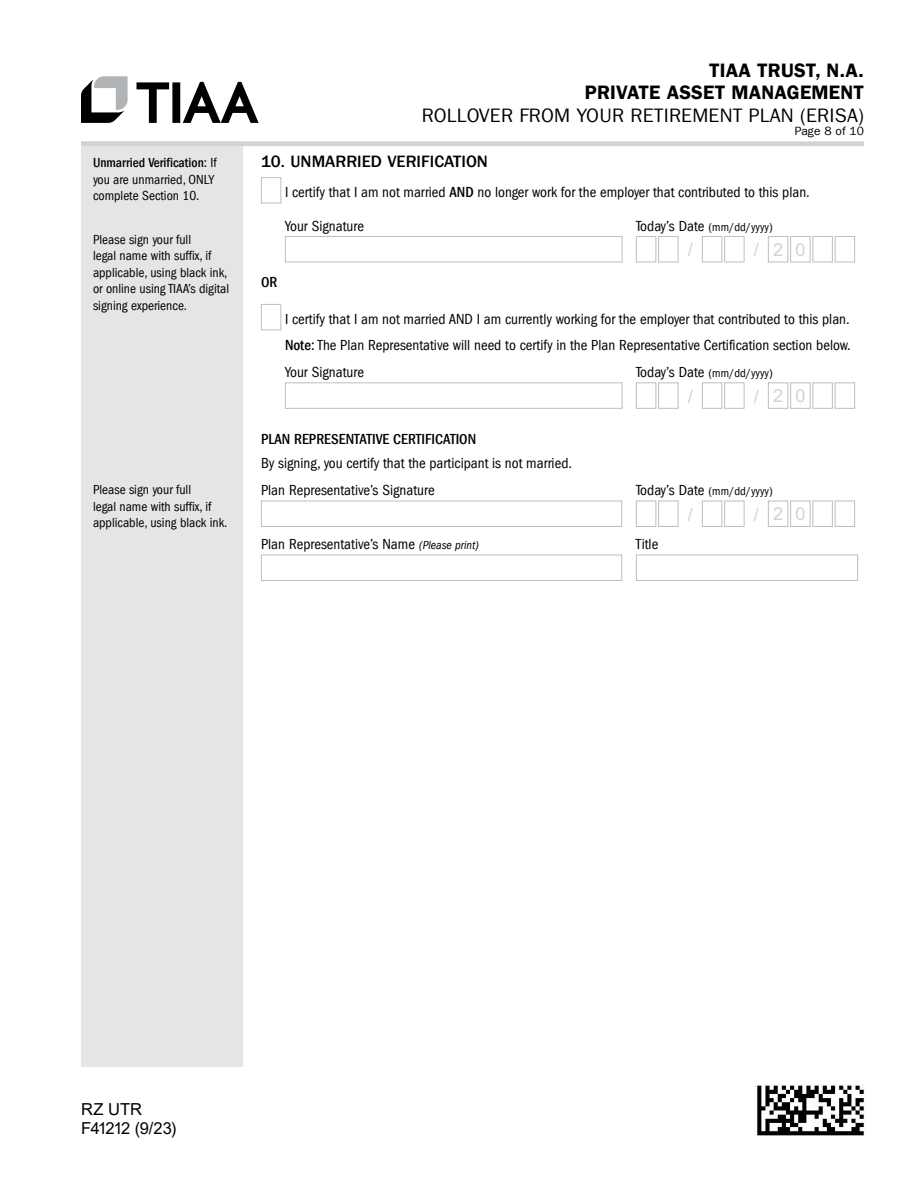
<style>
.page{position:relative;width:918px;height:1188px;background:#fff}
.page>*{position:absolute;margin:0;border:0;box-sizing:border-box;transform-origin:0 0}
.t1{font:19.5px "Franklin Gothic LT Com";letter-spacing:.01em;color:#000}
.t2{font:19.5px/22.5px "Franklin Gothic LT Com Dm";letter-spacing:.01em;color:#000;text-align:right}
.t3{font:18px "Arial";color:#d1d3d4}
.t4{font:500 16.5px "Franklin Gothic LT Com";color:#000}
.t5{font:16.5px/19.5px "Arial";color:#000}
.t6{font:condensed 15px/25.5px "Franklin Gothic LT Com";color:#000}
.t7{font:500 condensed 15px "Franklin Gothic LT Com";color:#000}
.t8{font:condensed 13.5px/16.5px "Franklin Gothic LT Com";color:#000}
.t9{font:condensed 12px "Franklin Gothic LT Com";color:#000}
.t10{font:12px "Franklin Gothic LT Com";letter-spacing:.01em;color:#000}
.s1{font-weight:500}
.s2{font-size:15px}
.s3{font-style:italic;font-size:12px}
</style>
<div class="page">
<svg style="left:137px;top:82px;width:122px;height:41px"></svg>
<svg style="left:81px;top:76px;width:47px;height:47px"></svg>
<div style="left:81px;top:142px;width:162px;height:925px;background:#e4e5e6"></div>
<hr style="left:81px;top:142px;width:162px;height:4px;background:#d1d3d4">
<hr style="left:243px;top:142px;width:621px;height:4px;background:#d1d3d4">
<div style="left:261px;top:177px;width:20px;height:26px;border:1px solid #bcbec0"></div>
<div style="left:285px;top:236px;width:337px;height:26px;border:1px solid #bcbec0"></div>
<div style="left:636px;top:236px;width:20px;height:26px;border:1px solid #bcbec0"></div>
<div style="left:658px;top:236px;width:20px;height:26px;border:1px solid #bcbec0"></div>
<div style="left:702px;top:236px;width:20px;height:26px;border:1px solid #bcbec0"></div>
<div style="left:724px;top:236px;width:20px;height:26px;border:1px solid #bcbec0"></div>
<div style="left:768px;top:236px;width:20px;height:26px;border:1px solid #bcbec0"></div>
<div style="left:790px;top:236px;width:20px;height:26px;border:1px solid #bcbec0"></div>
<div style="left:813px;top:236px;width:20px;height:26px;border:1px solid #bcbec0"></div>
<div style="left:835px;top:236px;width:20px;height:26px;border:1px solid #bcbec0"></div>
<div style="left:261px;top:304px;width:20px;height:26px;border:1px solid #bcbec0"></div>
<div style="left:285px;top:382px;width:337px;height:27px;border:1px solid #bcbec0"></div>
<div style="left:636px;top:382px;width:20px;height:27px;border:1px solid #bcbec0"></div>
<div style="left:658px;top:382px;width:20px;height:27px;border:1px solid #bcbec0"></div>
<div style="left:702px;top:382px;width:20px;height:27px;border:1px solid #bcbec0"></div>
<div style="left:724px;top:382px;width:20px;height:27px;border:1px solid #bcbec0"></div>
<div style="left:768px;top:382px;width:20px;height:27px;border:1px solid #bcbec0"></div>
<div style="left:790px;top:382px;width:20px;height:27px;border:1px solid #bcbec0"></div>
<div style="left:813px;top:382px;width:20px;height:27px;border:1px solid #bcbec0"></div>
<div style="left:835px;top:382px;width:20px;height:27px;border:1px solid #bcbec0"></div>
<div style="left:261px;top:501px;width:361px;height:26px;border:1px solid #bcbec0"></div>
<div style="left:636px;top:501px;width:20px;height:26px;border:1px solid #bcbec0"></div>
<div style="left:658px;top:501px;width:20px;height:26px;border:1px solid #bcbec0"></div>
<div style="left:702px;top:501px;width:20px;height:26px;border:1px solid #bcbec0"></div>
<div style="left:724px;top:501px;width:20px;height:26px;border:1px solid #bcbec0"></div>
<div style="left:768px;top:501px;width:20px;height:26px;border:1px solid #bcbec0"></div>
<div style="left:790px;top:501px;width:20px;height:26px;border:1px solid #bcbec0"></div>
<div style="left:813px;top:501px;width:20px;height:26px;border:1px solid #bcbec0"></div>
<div style="left:835px;top:501px;width:20px;height:26px;border:1px solid #bcbec0"></div>
<div style="left:261px;top:555px;width:361px;height:26px;border:1px solid #bcbec0"></div>
<div style="left:636px;top:555px;width:222px;height:26px;border:1px solid #bcbec0"></div>
<img style="left:757px;top:1085px;width:107px;height:51px">
<p class="t8" style="left:93px;top:154px;width:125px"><span class="s1">Unmarried Verification:</span> If you are unmarried, ONLY complete Section 10.</p>
<p class="t8" style="left:93px;top:231px;width:138px">Please sign your full<br>legal name with suffix, if applicable, using black ink, or online using TIAA’s digital signing experience.</p>
<p class="t8" style="left:93px;top:481px;width:136px">Please sign your full<br>legal name with suffix, if applicable, using black ink.</p>
<h1 class="t2" style="left:585px;top:59px;width:281px">TIAA TRUST, N.A.<br>PRIVATE ASSET MANAGEMENT</h1>
<h1 class="t1" style="left:422px;top:104px;width:444px">ROLLOVER FROM YOUR RETIREMENT PLAN (ERISA)</h1>
<p class="t10" style="left:795px;top:124px;width:71px">Page 8 of 10</p>
<p class="t4" style="left:261px;top:152px;width:228px">10. UNMARRIED VERIFICATION</p>
<p class="t6" style="left:285px;top:180px;width:526px">I certify that I am not married <span class="s1">AND</span> no longer work for the employer that contributed to this plan.</p>
<p class="t6" style="left:285px;top:213px;width:80px">Your Signature</p>
<p class="t9" style="left:636px;top:220px;width:138px"><span class="s2">Today’s Date</span> (mm/dd/yyyy)</p>
<p class="t3" style="left:688px;top:237px;width:7px">/</p>
<p class="t3" style="left:754px;top:237px;width:53px">/20</p>
<p class="t7" style="left:261px;top:273px;width:18px">OR</p>
<p class="t6" style="left:285px;top:307px;width:567px">I certify that I am not married AND I am currently working for the employer that contributed to this plan.<br><span class="s1">Note:</span> The Plan Representative will need to certify in the Plan Representative Certification section below.</p>
<p class="t6" style="left:285px;top:360px;width:80px">Your Signature</p>
<p class="t9" style="left:636px;top:366px;width:138px"><span class="s2">Today’s Date</span> (mm/dd/yyyy)</p>
<p class="t3" style="left:688px;top:384px;width:7px">/</p>
<p class="t3" style="left:754px;top:383px;width:53px">/20</p>
<p class="t7" style="left:261px;top:430px;width:217px">PLAN REPRESENTATIVE CERTIFICATION</p>
<p class="t6" style="left:261px;top:450px;width:313px;line-height:27.3px">By signing, you certify that the participant is not married.<br>Plan Representative’s Signature</p>
<p class="t9" style="left:636px;top:485px;width:138px"><span class="s2">Today’s Date</span> (mm/dd/yyyy)</p>
<p class="t3" style="left:688px;top:502px;width:7px">/</p>
<p class="t3" style="left:754px;top:502px;width:53px">/20</p>
<p class="t6" style="left:261px;top:532px;width:219px">Plan Representative’s Name <span class="s3">(Please print)</span></p>
<p class="t6" style="left:636px;top:532px;width:24px">Title</p>
<p class="t5" style="left:81px;top:1099px;width:97px">RZ UTR<br>F41212 (9/23)</p>
</div>
